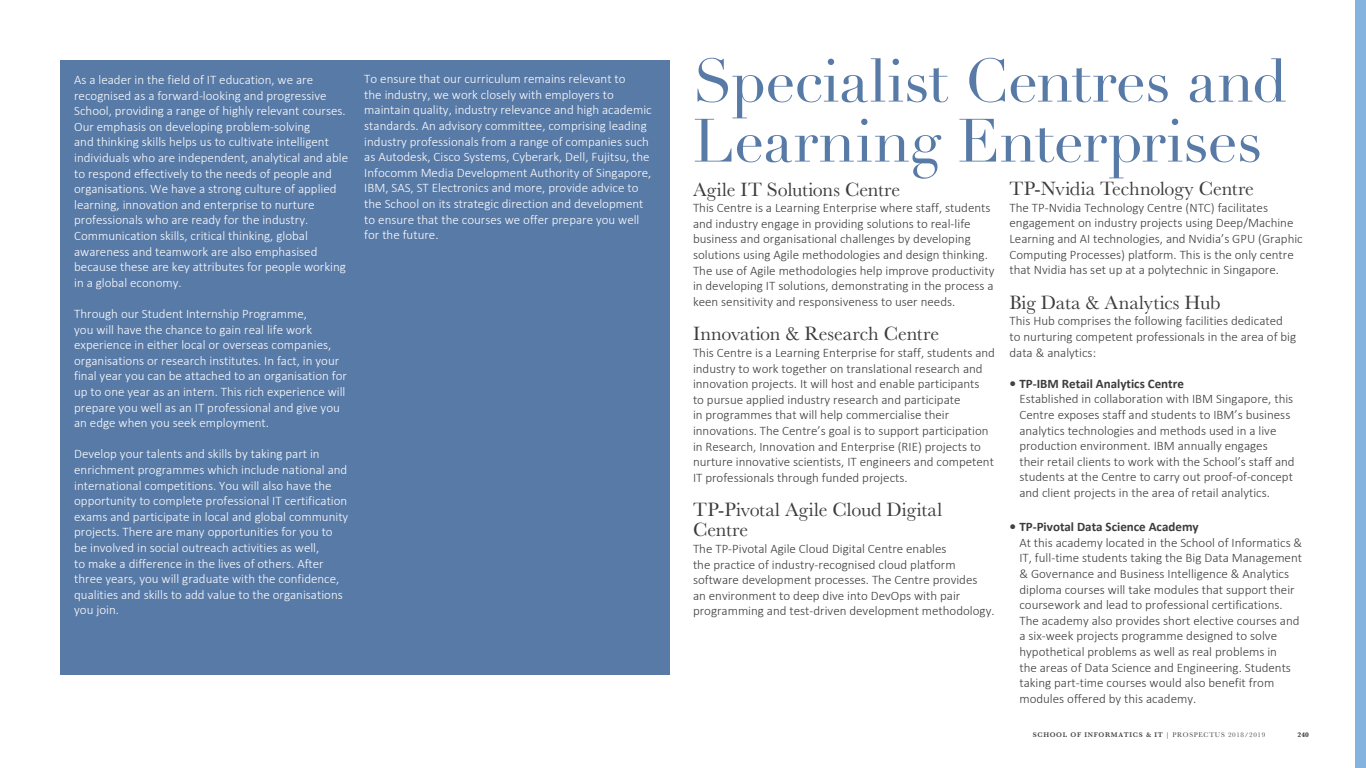
<style>
.page{position:relative;width:1366px;height:768px;background:#fff}
.page>*{position:absolute;margin:0;border:0;box-sizing:border-box;transform-origin:0 0}
.t1{font:60px/60px "Didot";letter-spacing:-.01em;color:#587aa7}
.t2{font:20px/20px "Baskerville";letter-spacing:-.005em;color:#3c3c3c}
.t3{font:300 13px/15.6px "Calibri";color:#3c3c3c}
.t4{font:300 13px/15.6px "Calibri";color:#fff}
.t5{font:600 7px "Baskerville";letter-spacing:.1em;color:#414042}
.t6{font:700 7px "Baskerville";color:#414042}
.s1{font-weight:700;font-size:13.5px;color:#414042}
.s2{font-weight:700}
.s3{font-weight:400}
</style>
<div class="page">
<div style="left:60px;top:60px;width:610px;height:615px;background:#587aa7"></div>
<div style="left:1355px;top:0;width:11px;height:768px;background:#85b3df"></div>
<p class="t4" style="left:74px;top:72px;width:275px">As a leader in the field of IT education, we are recognised as a forward-looking and progressive School, providing a range of highly relevant courses.<br>Our emphasis on developing problem-solving<br>and thinking skills helps us to cultivate intelligent individuals who are independent, analytical and able to respond effectively to the needs of people and organisations. We have a strong culture of applied learning, innovation and enterprise to nurture professionals who are ready for the industry.<br>Communication skills, critical thinking, global awareness and teamwork are also emphasised because these are key attributes for people working in a global economy.</p>
<p class="t4" style="left:74px;top:306px;width:274px">Through our Student Internship Programme,<br>you will have the chance to gain real life work experience in either local or overseas companies, organisations or research institutes. In fact, in your final year you can be attached to an organisation for up to one year as an intern. This rich experience will prepare you well as an IT professional and give you an edge when you seek employment.</p>
<p class="t4" style="left:74px;top:446px;width:276px">Develop your talents and skills by taking part in enrichment programmes which include national and international competitions. You will also have the opportunity to complete professional IT certification exams and participate in local and global community projects. There are many opportunities for you to be involved in social outreach activities as well,<br>to make a difference in the lives of others. After three years, you will graduate with the confidence, qualities and skills to add value to the organisations you join.</p>
<p class="t4" style="left:364px;top:71px;width:289px">To ensure that our curriculum remains relevant to<br>the industry, we work closely with employers to maintain quality, industry relevance and high academic standards. An advisory committee, comprising leading industry professionals from a range of companies such as Autodesk, Cisco Systems, Cyberark, Dell, Fujitsu, the Infocomm Media Development Authority of Singapore, IBM, SAS, ST Electronics and more, provide advice to the School on its strategic direction and development to ensure that the courses we offer prepare you well for the future.</p>
<h1 class="t1" style="left:693px;top:52px;width:596px">Specialist Centres and<br>Learning Enterprises</h1>
<h2 class="t2" style="left:1010px;top:179px;width:246px">TP-Nvidia Technology Centre</h2>
<p class="t3" style="left:1010px;top:200px;width:295px">The TP-Nvidia Technology Centre (NTC) facilitates engagement on industry projects using Deep/Machine Learning and AI technologies, and Nvidia’s GPU (Graphic Computing Processes) platform. This is the only centre that Nvidia has set up at a polytechnic in Singapore.</p>
<h2 class="t2" style="left:1010px;top:293px;width:213px">Big Data &amp; Analytics Hub</h2>
<p class="t3" style="left:1010px;top:313px;width:288px">This Hub comprises the following facilities dedicated to nurturing competent professionals in the area of big data &amp; analytics:</p>
<p class="t3" style="left:1019px;top:376px;width:277px;text-indent:-10px"><span class="s1">•</span> <span class="s2">TP-IBM Retail Analytics Centre<br></span>Established in collaboration with IBM Singapore, this Centre exposes staff and students to IBM’s business analytics technologies and methods used in a live production environment. IBM annually engages their retail clients to work with the School’s staff and students at the Centre to carry out proof-of-concept and client projects in the area of retail analytics.</p>
<p class="t3" style="left:1019px;top:519px;width:284px;text-indent:-10px"><span class="s1">•</span> <span class="s2">TP-Pivotal Data Science Academy<br></span>At this academy located in the School of Informatics &amp; IT, full-time students taking the Big Data Management &amp; Governance and Business Intelligence &amp; Analytics diploma courses will take modules that support their coursework and lead to professional certifications.<br>The academy also provides short elective courses and a six-week projects programme designed to solve hypothetical problems as well as real problems in<br>the areas of Data Science and Engineering. Students taking part-time courses would also benefit from modules offered by this academy.</p>
<h2 class="t2" style="left:693px;top:179px;width:209px">Agile IT Solutions Centre</h2>
<p class="t3" style="left:693px;top:200px;width:303px">This Centre is a Learning Enterprise where staff, students and industry engage in providing solutions to real-life business and organisational challenges by developing solutions using Agile methodologies and design thinking.<br>The use of Agile methodologies help improve productivity in developing IT solutions, demonstrating in the process a keen sensitivity and responsiveness to user needs.</p>
<h2 class="t2" style="left:693px;top:324px;width:248px">Innovation &amp; Research Centre</h2>
<p class="t3" style="left:693px;top:345px;width:304px">This Centre is a Learning Enterprise for staff, students and industry to work together on translational research and innovation projects. It will host and enable participants<br>to pursue applied industry research and participate<br>in programmes that will help commercialise their innovations. The Centre’s goal is to support participation in Research, Innovation and Enterprise (RIE) projects to nurture innovative scientists, IT engineers and competent IT professionals through funded projects.</p>
<h2 class="t2" style="left:693px;top:500px;width:251px">TP-Pivotal Agile Cloud Digital<br>Centre</h2>
<p class="t3" style="left:693px;top:541px;width:303px">The TP-Pivotal Agile Cloud Digital Centre enables<br>the practice of industry-recognised cloud platform software development processes. The Centre provides<br>an environment to deep dive into DevOps with pair programming and test-driven development methodology.</p>
<p class="t5" style="left:1033px;top:730px;width:234px">SCHOOL OF INFORMATICS &amp; IT <span class="s3">| PROSPECTUS 2018/2019</span></p>
<p class="t6" style="left:1297px;top:730px;width:13px">240</p>
</div>
